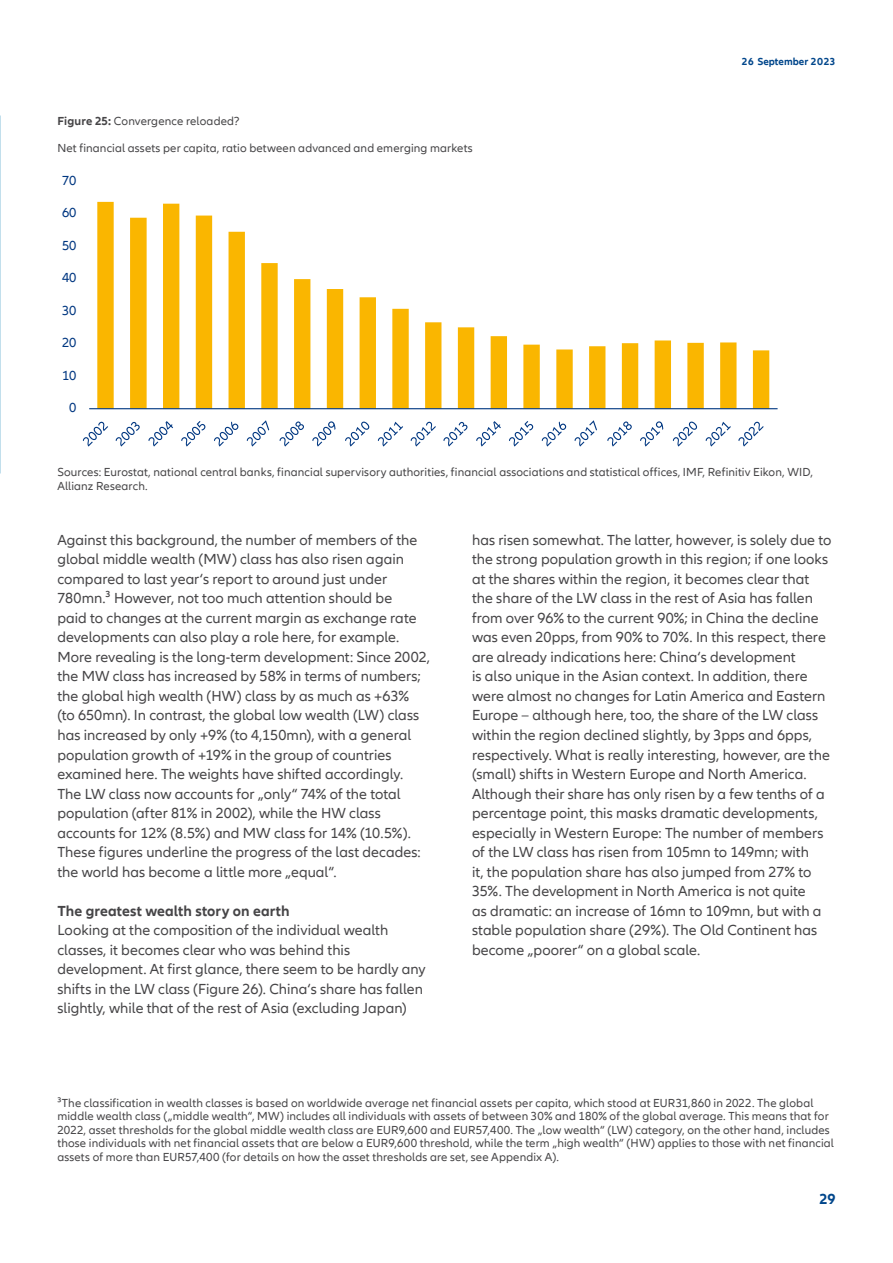
<style>
.page{position:relative;width:893px;height:1263px;background:#fff}
.page>*{position:absolute;margin:0;border:0;box-sizing:border-box;transform-origin:0 0}
.t1{font:15px/19.5px "Allianz Neo";letter-spacing:.005em;color:#464547}
.t2{font:700 15px "Allianz Neo";letter-spacing:.005em;color:#464547}
.t3{font:700 15px "Allianz Neo";color:#00468b}
.t4{font:13.5px "Allianz Neo";letter-spacing:-.005em;color:#003781}
.t5{font:12px/13.5px "Allianz Neo";letter-spacing:.01em;color:#464547}
.t6{font:700 10.5px "Allianz Neo";color:#00468b}
.s1{font-weight:700}
</style>
<div class="page">
<img style="left:0;top:116px;width:1px;height:357px">
<svg style="left:97px;top:202px;width:672px;height:206px"></svg>
<hr style="left:89px;top:408px;width:689px;height:1px;background:#003781">
<svg style="left:83px;top:422px;width:25px;height:25px"></svg>
<svg style="left:116px;top:422px;width:24px;height:25px"></svg>
<svg style="left:148px;top:421px;width:25px;height:26px"></svg>
<svg style="left:181px;top:421px;width:24px;height:26px"></svg>
<svg style="left:214px;top:421px;width:24px;height:26px"></svg>
<svg style="left:247px;top:420px;width:22px;height:27px"></svg>
<svg style="left:279px;top:421px;width:25px;height:26px"></svg>
<svg style="left:312px;top:421px;width:24px;height:26px"></svg>
<svg style="left:345px;top:422px;width:24px;height:25px"></svg>
<svg style="left:378px;top:422px;width:25px;height:25px"></svg>
<svg style="left:411px;top:422px;width:25px;height:25px"></svg>
<svg style="left:443px;top:422px;width:24px;height:25px"></svg>
<svg style="left:476px;top:421px;width:25px;height:26px"></svg>
<svg style="left:509px;top:421px;width:24px;height:26px"></svg>
<svg style="left:542px;top:421px;width:24px;height:26px"></svg>
<svg style="left:574px;top:420px;width:23px;height:27px"></svg>
<svg style="left:607px;top:421px;width:25px;height:26px"></svg>
<svg style="left:640px;top:421px;width:23px;height:26px"></svg>
<svg style="left:673px;top:422px;width:24px;height:25px"></svg>
<svg style="left:706px;top:422px;width:25px;height:25px"></svg>
<svg style="left:738px;top:422px;width:26px;height:25px"></svg>
<p class="t5" style="left:57px;top:115px;width:184px"><span class="s1">Figure 25:</span> Convergence reloaded?</p>
<p class="t5" style="left:57px;top:142px;width:417px">Net financial assets per capita, ratio between advanced and emerging markets</p>
<p class="t4" style="left:62px;top:172px;width:16px">70</p>
<p class="t4" style="left:62px;top:205px;width:16px">60</p>
<p class="t4" style="left:62px;top:237px;width:16px">50</p>
<p class="t4" style="left:62px;top:270px;width:16px">40</p>
<p class="t4" style="left:62px;top:303px;width:16px">30</p>
<p class="t4" style="left:62px;top:335px;width:16px">20</p>
<p class="t4" style="left:62px;top:368px;width:16px">10</p>
<p class="t4" style="left:69px;top:400px;width:9px">0</p>
<p class="t6" style="left:742px;top:56px;width:95px">26 September 2023</p>
<p class="t5" style="left:57px;top:466px;width:757px">Sources: Eurostat, national central banks, financial supervisory authorities, financial associations and statistical offices, IMF, Refinitiv Eikon, WID,<br>Allianz Research.</p>
<p class="t1" style="left:57px;top:531px;width:374px">Against this background, the number of members of the global middle wealth (MW) class has also risen again compared to last year‘s report to around just under 780mn.³ However, not too much attention should be<br>paid to changes at the current margin as exchange rate developments can also play a role here, for example.<br>More revealing is the long-term development: Since 2002, the MW class has increased by 58% in terms of numbers; the global high wealth (HW) class by as much as +63% (to 650mn). In contrast, the global low wealth (LW) class has increased by only +9% (to 4,150mn), with a general population growth of +19% in the group of countries examined here. The weights have shifted accordingly.<br>The LW class now accounts for „only“ 74% of the total population (after 81% in 2002), while the HW class accounts for 12% (8.5%) and MW class for 14% (10.5%).<br>These figures underline the progress of the last decades: the world has become a little more „equal“.</p>
<p class="t2" style="left:57px;top:902px;width:234px">The greatest wealth story on earth</p>
<p class="t1" style="left:57px;top:921px;width:370px">Looking at the composition of the individual wealth classes, it becomes clear who was behind this development. At first glance, there seem to be hardly any shifts in the LW class (Figure 26). China‘s share has fallen slightly, while that of the rest of Asia (excluding Japan)</p>
<p class="t1" style="left:472px;top:531px;width:361px">has risen somewhat. The latter, however, is solely due to the strong population growth in this region; if one looks at the shares within the region, it becomes clear that the share of the LW class in the rest of Asia has fallen from over 96% to the current 90%; in China the decline was even 20pps, from 90% to 70%. In this respect, there are already indications here: China‘s development<br>is also unique in the Asian context. In addition, there were almost no changes for Latin America and Eastern Europe – although here, too, the share of the LW class within the region declined slightly, by 3pps and 6pps, respectively. What is really interesting, however, are the (small) shifts in Western Europe and North America.<br>Although their share has only risen by a few tenths of a percentage point, this masks dramatic developments, especially in Western Europe: The number of members of the LW class has risen from 105mn to 149mn; with<br>it, the population share has also jumped from 27% to 35%. The development in North America is not quite<br>as dramatic: an increase of 16mn to 109mn, but with a stable population share (29%). The Old Continent has become „poorer“ on a global scale.</p>
<p class="t5" style="left:57px;top:1096px;width:778px">³The classification in wealth classes is based on worldwide average net financial assets per capita, which stood at EUR31,860 in 2022. The global middle wealth class („middle wealth“, MW) includes all individuals with assets of between 30% and 180% of the global average. This means that for 2022, asset thresholds for the global middle wealth class are EUR9,600 and EUR57,400. The „low wealth“ (LW) category, on the other hand, includes those individuals with net financial assets that are below a EUR9,600 threshold, while the term „high wealth“ (HW) applies to those with net financial assets of more than EUR57,400 (for details on how the asset thresholds are set, see Appendix A).</p>
<p class="t3" style="left:819px;top:1190px;width:18px">29</p>
</div>
